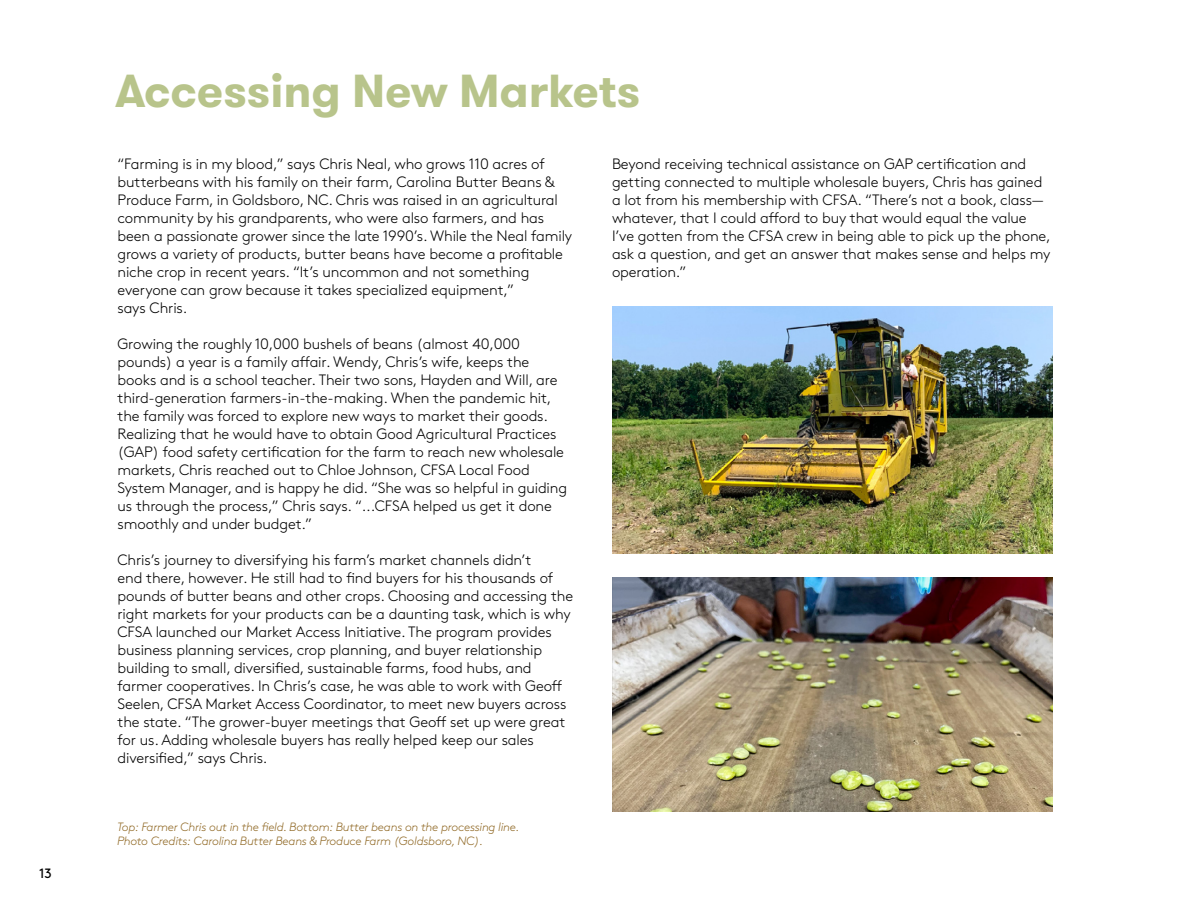
<style>
.page{position:relative;width:1188px;height:918px;background:#fff}
.page>*{position:absolute;margin:0;border:0;box-sizing:border-box;transform-origin:0 0}
.t1{font:700 46.2px "GT Walsheim Pro";color:#b8c48b}
.t2{font:300 15px/18px "Brown Std";letter-spacing:-.01em;color:#000}
.t3{font:13.5px "Brown Std";color:#000}
.t4{font:italic 300 12px/14.4px "Brown Std";letter-spacing:-.02em;color:#916a27}
</style>
<div class="page">
<img style="left:612px;top:307px;width:441px;height:247px">
<img style="left:612px;top:578px;width:441px;height:234px">
<p class="t3" style="left:39px;top:866px;width:14px">13</p>
<h1 class="t1" style="left:115px;top:61px;width:527px">Accessing New Markets</h1>
<p class="t2" style="left:118px;top:155px;width:456px">“Farming is in my blood,” says Chris Neal, who grows 110 acres of butterbeans with his family on their farm, Carolina Butter Beans &amp; Produce Farm, in Goldsboro, NC. Chris was raised in an agricultural community by his grandparents, who were also farmers, and has been a passionate grower since the late 1990’s. While the Neal family grows a variety of products, butter beans have become a profitable niche crop in recent years. “It’s uncommon and not something everyone can grow because it takes specialized equipment,”<br>says Chris.</p>
<p class="t2" style="left:118px;top:335px;width:451px">Growing the roughly 10,000 bushels of beans (almost 40,000 pounds) a year is a family affair. Wendy, Chris’s wife, keeps the books and is a school teacher. Their two sons, Hayden and Will, are third-generation farmers-in-the-making. When the pandemic hit, the family was forced to explore new ways to market their goods.<br>Realizing that he would have to obtain Good Agricultural Practices (GAP) food safety certification for the farm to reach new wholesale markets, Chris reached out to Chloe Johnson, CFSA Local Food System Manager, and is happy he did. “She was so helpful in guiding us through the process,” Chris says. “...CFSA helped us get it done smoothly and under budget.”</p>
<p class="t2" style="left:118px;top:551px;width:457px">Chris’s journey to diversifying his farm’s market channels didn’t<br>end there, however. He still had to find buyers for his thousands of pounds of butter beans and other crops. Choosing and accessing the right markets for your products can be a daunting task, which is why CFSA launched our Market Access Initiative. The program provides business planning services, crop planning, and buyer relationship building to small, diversified, sustainable farms, food hubs, and farmer cooperatives. In Chris’s case, he was able to work with Geoff Seelen, CFSA Market Access Coordinator, to meet new buyers across the state. “The grower-buyer meetings that Geoff set up were great for us. Adding wholesale buyers has really helped keep our sales diversified,” says Chris.</p>
<p class="t4" style="left:117px;top:820px;width:404px">Top: Farmer Chris out in the field. Bottom: Butter beans on the processing line.<br>Photo Credits: Carolina Butter Beans &amp; Produce Farm (Goldsboro, NC).</p>
<p class="t2" style="left:612px;top:155px;width:440px">Beyond receiving technical assistance on GAP certification and getting connected to multiple wholesale buyers, Chris has gained a lot from his membership with CFSA. “There’s not a book, class— whatever, that I could afford to buy that would equal the value I’ve gotten from the CFSA crew in being able to pick up the phone, ask a question, and get an answer that makes sense and helps my operation.”</p>
</div>
